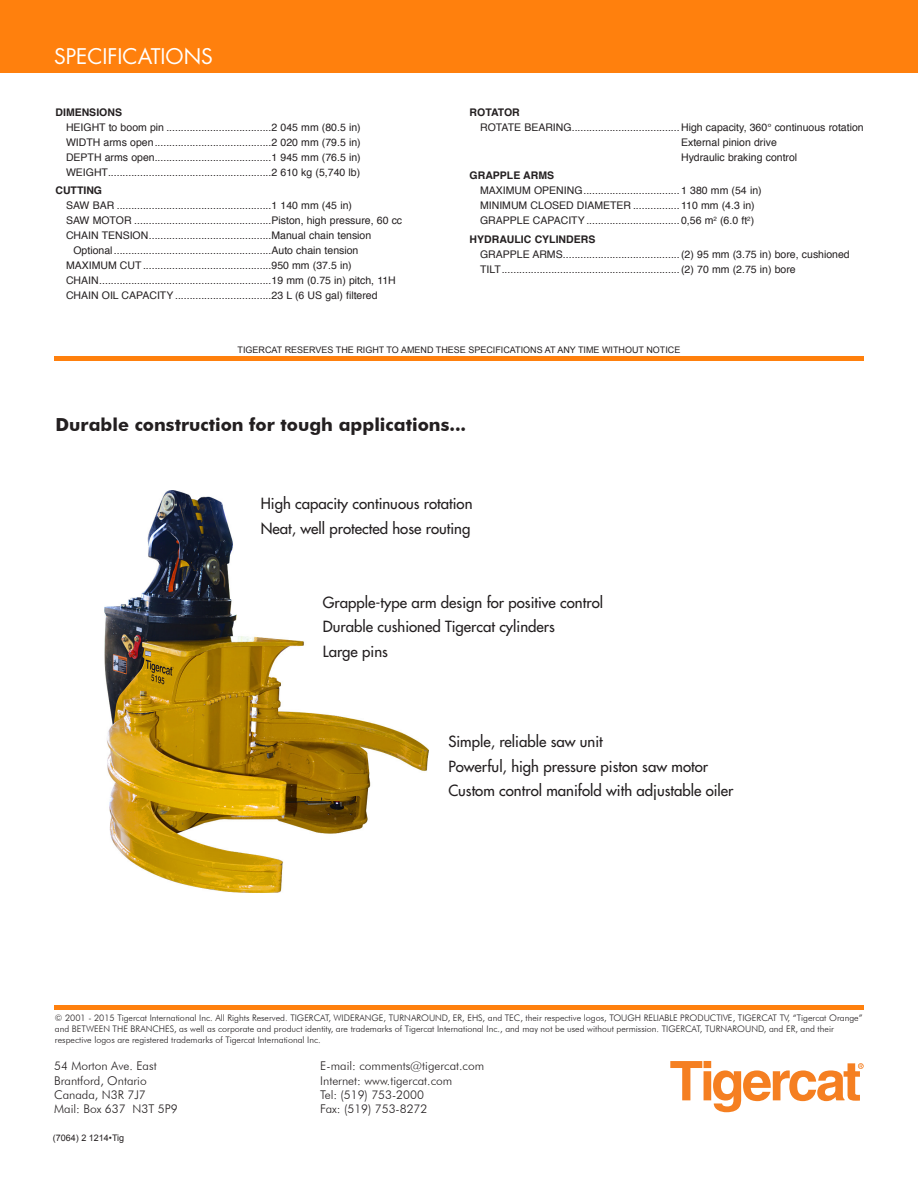
<style>
.page{position:relative;width:918px;height:1188px;background:#fff}
.page>*{position:absolute;margin:0;border:0;box-sizing:border-box;transform-origin:0 0}
.Brochure_specificati{font:21px "Futura Std";color:#fff}
.Brochure_main_captio{font:700 18px "Futura BT";color:#231f20}
.brochure_body_2{font:500 15px "Futura Std";color:#231f20}
.address_footer{font:300 12px/14.4px "Futura BT";color:#231f20}
.Brochure_spec_body{font:10.5px "Helvetica";color:#231f20}
.Brochure_spec_head{font:700 10.5px "Helvetica";color:#231f20}
.Brochure_footer{font:300 9px/10.8px "Futura BT";color:#231f20}
.Brochure_annotation{font:9px "Arial";color:#231f20}
</style>
<div class="page">
<img style="left:104px;top:491px;width:324px;height:402px">
<div style="left:54px;top:1005px;width:810px;height:5px;background:#ff800d"></div>
<svg style="left:670px;top:1061px;width:194px;height:51px"></svg>
<hr style="left:54px;top:357px;width:810px;height:4px;background:#ff800d">
<div style="left:0;top:0;width:918px;height:73px;background:#ff800d"></div>
<p class="Brochure_specificati" style="left:54px;top:42px;width:160px">SPECIFICATIONS</p>
<p class="Brochure_spec_head" style="left:56px;top:104px;width:68px">DIMENSIONS</p>
<p class="Brochure_spec_body" style="left:66px;top:119px;width:296px">HEIGHT to boom pin ....................................2 045 mm (80.5 in)</p>
<p class="Brochure_spec_body" style="left:66px;top:134px;width:296px">WIDTH arms open........................................2 020 mm (79.5 in)</p>
<p class="Brochure_spec_body" style="left:66px;top:149px;width:296px">DEPTH arms open........................................1 945 mm (76.5 in)</p>
<p class="Brochure_spec_body" style="left:66px;top:164px;width:296px">WEIGHT........................................................2 610 kg (5,740 lb)</p>
<p class="Brochure_spec_head" style="left:56px;top:182px;width:48px">CUTTING</p>
<p class="Brochure_spec_body" style="left:66px;top:197px;width:288px">SAW BAR .....................................................1 140 mm (45 in)</p>
<p class="Brochure_spec_body" style="left:66px;top:212px;width:338px">SAW MOTOR ...............................................Piston, high pressure, 60 cc</p>
<p class="Brochure_spec_body" style="left:66px;top:227px;width:307px">CHAIN TENSION..........................................Manual chain tension</p>
<p class="Brochure_spec_body" style="left:73px;top:242px;width:286px">Optional......................................................Auto chain tension</p>
<p class="Brochure_spec_body" style="left:66px;top:257px;width:287px">MAXIMUM CUT............................................950 mm (37.5 in)</p>
<p class="Brochure_spec_body" style="left:66px;top:272px;width:331px">CHAIN...........................................................19 mm (0.75 in) pitch, 11H</p>
<p class="Brochure_spec_body" style="left:66px;top:287px;width:313px">CHAIN OIL CAPACITY .................................23 L (6 US gal) filtered</p>
<p class="Brochure_spec_head" style="left:470px;top:104px;width:52px">ROTATOR</p>
<p class="Brochure_spec_body" style="left:480px;top:119px;width:385px">ROTATE BEARING.....................................High capacity, 360° continuous rotation</p>
<p class="Brochure_spec_body" style="left:681px;top:134px;width:97px">External pinion drive</p>
<p class="Brochure_spec_body" style="left:681px;top:149px;width:118px">Hydraulic braking control</p>
<p class="Brochure_spec_head" style="left:470px;top:167px;width:86px">GRAPPLE ARMS</p>
<p class="Brochure_spec_body" style="left:480px;top:182px;width:283px">MAXIMUM OPENING.................................1 380 mm (54 in)</p>
<p class="Brochure_spec_body" style="left:480px;top:197px;width:276px">MINIMUM CLOSED DIAMETER ................110 mm (4.3 in)</p>
<p class="Brochure_spec_body" style="left:480px;top:212px;width:276px">GRAPPLE CAPACITY ................................0,56 m<sup>2</sup> (6.0 ft<sup>2</sup>)</p>
<p class="Brochure_spec_head" style="left:470px;top:230px;width:127px">HYDRAULIC CYLINDERS</p>
<p class="Brochure_spec_body" style="left:480px;top:246px;width:371px">GRAPPLE ARMS........................................(2) 95 mm (3.75 in) bore, cushioned</p>
<p class="Brochure_spec_body" style="left:480px;top:261px;width:317px">TILT.............................................................(2) 70 mm (2.75 in) bore</p>
<p class="Brochure_annotation" style="left:238px;top:344px;width:444px">TIGERCAT RESERVES THE RIGHT TO AMEND THESE SPECIFICATIONS AT ANY TIME WITHOUT NOTICE</p>
<p class="Brochure_main_captio" style="left:56px;top:414px;width:412px">Durable construction for tough applications...</p>
<p class="brochure_body_2" style="left:261px;top:494px;width:213px">High capacity continuous rotation</p>
<p class="brochure_body_2" style="left:261px;top:519px;width:211px">Neat, well protected hose routing</p>
<p class="brochure_body_2" style="left:323px;top:593px;width:282px">Grapple-type arm design for positive control</p>
<p class="brochure_body_2" style="left:323px;top:617px;width:234px">Durable cushioned Tigercat cylinders</p>
<p class="brochure_body_2" style="left:323px;top:642px;width:67px">Large pins</p>
<p class="brochure_body_2" style="left:448px;top:732px;width:156px">Simple, reliable saw unit</p>
<p class="brochure_body_2" style="left:448px;top:757px;width:261px">Powerful, high pressure piston saw motor</p>
<p class="brochure_body_2" style="left:448px;top:781px;width:287px">Custom control manifold with adjustable oiler</p>
<p class="Brochure_footer" style="left:55px;top:1013px;width:809px">© 2001 - 2015 Tigercat International Inc. All Rights Reserved. TIGERCAT, WIDERANGE, TURNAROUND, ER, EHS, and TEC, their respective logos, TOUGH RELIABLE PRODUCTIVE, TIGERCAT TV, “Tigercat Orange” and BETWEEN THE BRANCHES, as well as corporate and product identity, are trademarks of Tigercat International Inc., and may not be used without permission. TIGERCAT, TURNAROUND, and ER, and their respective logos are registered trademarks of Tigercat International Inc.</p>
<p class="address_footer" style="left:54px;top:1059px;width:104px">54 Morton Ave. East</p>
<p class="address_footer" style="left:54px;top:1073px;width:94px">Brantford, Ontario</p>
<p class="address_footer" style="left:54px;top:1088px;width:125px">Canada, N3R 7J7<br>Mail: Box 637 N3T 5P9</p>
<p class="Brochure_annotation" style="left:53px;top:1132px;width:73px">(7064) 2 1214•Tig</p>
<p class="address_footer" style="left:320px;top:1059px;width:166px">E-mail: comments@tigercat.com</p>
<p class="address_footer" style="left:320px;top:1073px;width:134px">Internet: www.tigercat.com</p>
<p class="address_footer" style="left:320px;top:1087px;width:105px">Tel: (519) 753-2000</p>
<p class="address_footer" style="left:320px;top:1102px;width:109px">Fax: (519) 753-8272</p>
</div>
